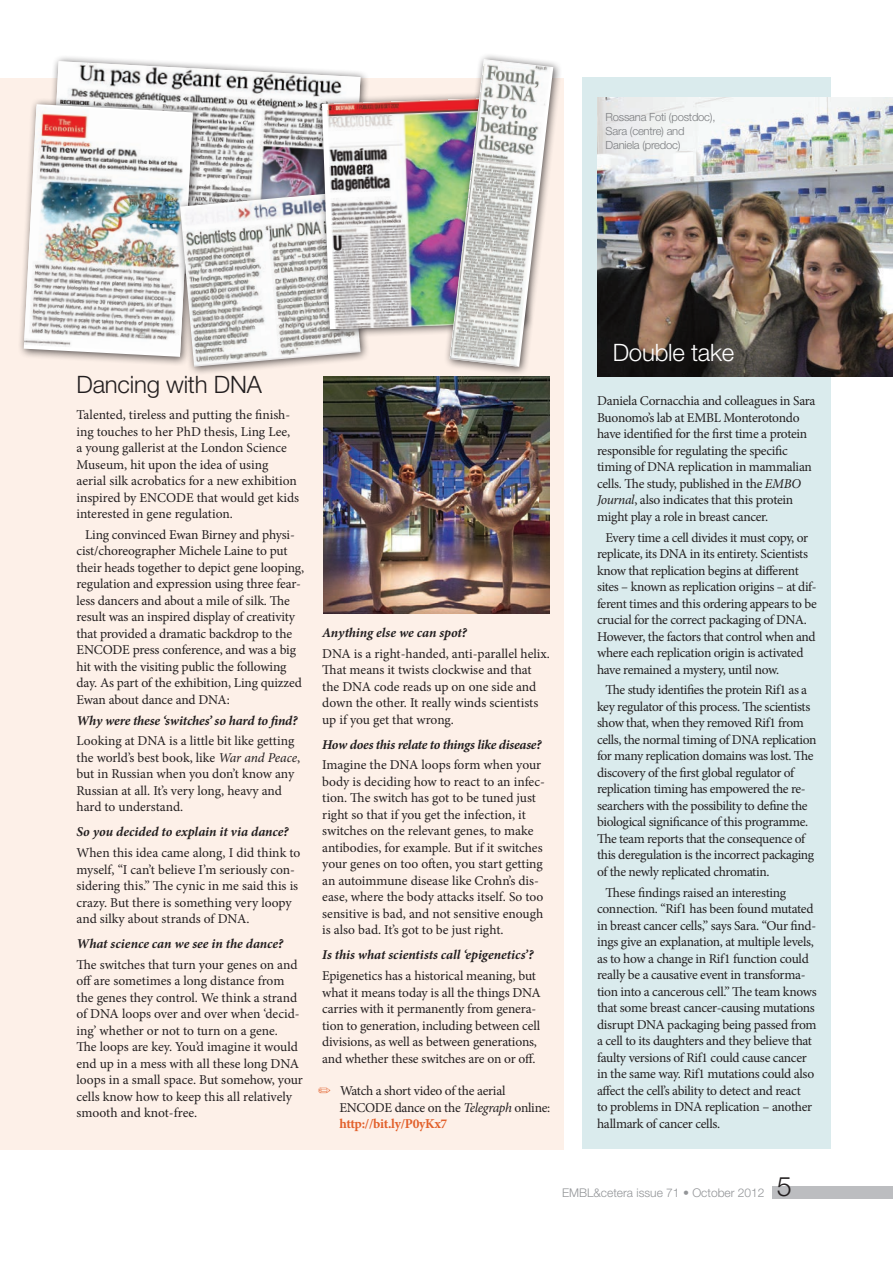
<style>
.page{position:relative;width:893px;height:1263px;background:#fff}
.page>*{position:absolute;margin:0;border:0;box-sizing:border-box;transform-origin:0 0}
.t1{font:300 27px "Helvetica Neue LT Pro";color:#231f20}
.t2{font:300 24px "Helvetica Neue LT Pro";letter-spacing:-.01em;color:#231f20}
.t3{font:300 24px "Helvetica Neue LT Pro";letter-spacing:-.01em;color:#fff}
.t4{font:13.5px/16.5px "Minion Pro";letter-spacing:-.015em;color:#231f20}
.t5{font:italic 700 13.5px "Minion Pro";letter-spacing:-.005em;color:#231f20}
.t6{font:italic 700 13.5px "Minion Pro";letter-spacing:-.025em;color:#231f20}
.t7{font:300 12px "Helvetica Neue LT Pro";color:#939598}
.t8{font:300 11.25px/14.1px "Helvetica Neue LT Pro";letter-spacing:-.02em;color:#7b7d80}
.s1{font-style:italic}
.s2{font-weight:700;color:#e2602b}
</style>
<div class="page">
<div style="left:772px;top:1186px;width:121px;height:13px;background:#bcbdc0"></div>
<div style="left:0;top:78px;width:564px;height:1071px;background:#fdf0e8"></div>
<div style="left:582px;top:77px;width:248px;height:1071px;background:#daebed"></div>
<img style="left:597px;top:98px;width:296px;height:278px">
<img style="left:323px;top:376px;width:227px;height:237px">
<div style="left:42px;top:55px;width:328px;height:237px;background:#231f20;opacity:.75"></div>
<img style="left:48px;top:61px;width:312px;height:125px">
<div style="left:18px;top:98px;width:184px;height:268px;background:#231f20;opacity:.75"></div>
<svg style="left:24px;top:104px;width:169px;height:253px"></svg>
<img style="left:24px;top:106px;width:169px;height:247px">
<div style="left:174px;top:186px;width:196px;height:190px;background:#231f20;opacity:.75"></div>
<img style="left:180px;top:192px;width:181px;height:175px">
<div style="left:316px;top:91px;width:217px;height:248px;background:#231f20;opacity:.75"></div>
<svg style="left:322px;top:97px;width:5px;height:232px"></svg>
<img style="left:327px;top:97px;width:116px;height:232px">
<div style="left:443px;top:53px;width:120px;height:323px;background:#231f20;opacity:.75"></div>
<svg style="left:450px;top:59px;width:103px;height:308px"></svg>
<img style="left:450px;top:60px;width:100px;height:306px">
<p class="t8" style="left:606px;top:109px;width:111px">Rossana Foti (postdoc),<br>Sara (centre) and<br>Daniela (predoc)</p>
<h2 class="t2" style="left:77px;top:370px;width:187px">Dancing with DNA</h2>
<p class="t4" style="left:77px;top:407px;width:224px">Talented, tireless and putting the finish&shy;ing touches to her PhD thesis, Ling Lee, a young gallerist at the London Science Museum, hit upon the idea of using aerial silk acrobatics for a new exhibition inspired by ENCODE that would get kids interested in gene regulation.</p>
<p class="t4" style="left:77px;top:526px;width:229px;text-indent:9px">Ling convinced Ewan Birney and physi&shy;cist/choreographer Michele Laine to put their heads together to depict gene looping, regulation and expression using three fear&shy;less dancers and about a mile of silk. The result was an inspired display of creativity that provided a dramatic backdrop to the ENCODE press conference, and was a big hit with the visiting public the following day. As part of the exhibition, Ling quizzed Ewan about dance and DNA:</p>
<p class="t5" style="left:77px;top:711px;width:222px">Why were these ‘switches’ so hard to find?</p>
<p class="t4" style="left:77px;top:733px;width:225px">Looking at DNA is a little bit like getting the world’s best book, like <span class="s1">War and Peace</span>, but in Russian when you don’t know any Russian at all. It’s very long, heavy and hard to understand.</p>
<p class="t5" style="left:77px;top:822px;width:214px">So you decided to explain it via dance?</p>
<p class="t4" style="left:77px;top:845px;width:225px">When this idea came along, I did think to myself, “I can’t believe I’m seriously con&shy;sidering this.” The cynic in me said this is crazy. But there is something very loopy and silky about strands of DNA.</p>
<p class="t5" style="left:77px;top:934px;width:208px">What science can we see in the dance?</p>
<p class="t4" style="left:77px;top:956px;width:228px">The switches that turn your genes on and off are sometimes a long distance from the genes they control. We think a strand of DNA loops over and over when ‘decid&shy;ing’ whether or not to turn on a gene.<br>The loops are key. You’d imagine it would end up in a mess with all these long DNA loops in a small space. But somehow, your cells know how to keep this all relatively smooth and knot-free.</p>
<p class="t5" style="left:322px;top:623px;width:146px">Anything else we can spot?</p>
<p class="t4" style="left:322px;top:645px;width:229px">DNA is a right-handed, anti-parallel helix.<br>That means it twists clockwise and that the DNA code reads up on one side and down the other. It really winds scientists up if you get that wrong.</p>
<p class="t6" style="left:322px;top:735px;width:221px">How does this relate to things like disease?</p>
<p class="t4" style="left:322px;top:757px;width:224px">Imagine the DNA loops form when your body is deciding how to react to an infec&shy;tion. The switch has got to be tuned just right so that if you get the infection, it switches on the relevant genes, to make antibodies, for example. But if it switches your genes on too often, you start getting an autoimmune disease like Crohn’s dis&shy;ease, where the body attacks itself. So too sensitive is bad, and not sensitive enough is also bad. It’s got to be just right.</p>
<p class="t5" style="left:322px;top:945px;width:213px">Is this what scientists call ‘epigenetics’?</p>
<p class="t4" style="left:322px;top:968px;width:220px">Epigenetics has a historical meaning, but what it means today is all the things DNA carries with it permanently from genera&shy;tion to generation, including between cell divisions, as well as between generations, and whether these switches are on or off.</p>
<p class="t4" style="left:339px;top:1082px;width:212px">Watch a short video of the aerial<br>ENCODE dance on the <span class="s1">Telegraph</span> online: <span class="s2">http://bit.ly/P0yKx7</span></p>
<h2 class="t3" style="left:613px;top:338px;width:123px">Double take</h2>
<p class="t4" style="left:597px;top:393px;width:220px">Daniela Cornacchia and colleagues in Sara Buonomo’s lab at EMBL Monterotondo have identified for the first time a protein responsible for regulating the specific timing of DNA replication in mammalian cells. The study, published in the <span class="s1">EMBO Journal</span>, also indicates that this protein might play a role in breast cancer.</p>
<p class="t4" style="left:597px;top:529px;width:221px;text-indent:9px">Every time a cell divides it must copy, or replicate, its DNA in its entirety. Scientists know that replication begins at different sites – known as replication origins – at dif&shy;ferent times and this ordering appears to be crucial for the correct packaging of DNA.<br>However, the factors that control when and where each replication origin is activated have remained a mystery, until now.</p>
<p class="t4" style="left:597px;top:682px;width:221px;text-indent:9px">The study identifies the protein Rif1 as a key regulator of this process. The scientists show that, when they removed Rif1 from cells, the normal timing of DNA replication for many replication domains was lost. The discovery of the first global regulator of replication timing has empowered the re&shy;searchers with the possibility to define the biological significance of this programme.<br>The team reports that the consequence of this deregulation is the incorrect packaging of the newly replicated chromatin.</p>
<p class="t4" style="left:597px;top:884px;width:221px;text-indent:9px">These findings raised an interesting connection. “Rif1 has been found mutated in breast cancer cells,” says Sara. “Our find&shy;ings give an explanation, at multiple levels, as to how a change in Rif1 function could really be a causative event in transforma&shy;tion into a cancerous cell.” The team knows that some breast cancer-causing mutations disrupt DNA packaging being passed from a cell to its daughters and they believe that faulty versions of Rif1 could cause cancer in the same way. Rif1 mutations could also affect the cell’s ability to detect and react<br>to problems in DNA replication – another hallmark of cancer cells.</p>
<p class="t7" style="left:562px;top:1185px;width:204px">EMBL&amp;cetera issue 71 • October 2012</p>
<h1 class="t1" style="left:777px;top:1169px;width:17px">5</h1>
</div>
